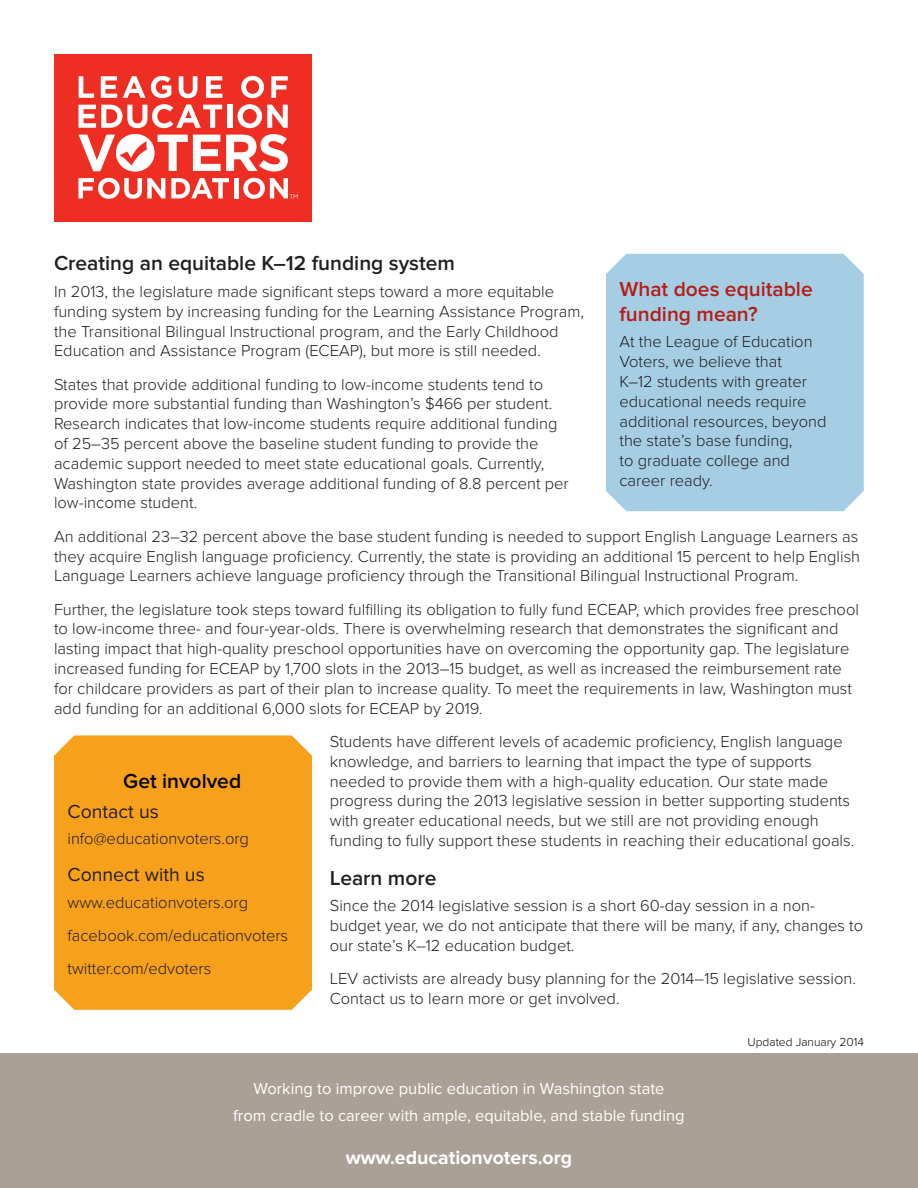
<style>
.page{position:relative;width:918px;height:1188px;background:#fff}
.page>*{position:absolute;margin:0;border:0;box-sizing:border-box;transform-origin:0 0}
.t1{font:600 21px "Proxima Nova";color:#231f20}
.t2{font:600 21px/25.2px "Proxima Nova";color:#b41d15}
.t3{font:600 21px "Proxima Nova";color:#040503}
.t4{font:700 19.5px "Proxima Nova";color:#fff}
.t5{font:19.5px "Proxima Nova";color:#231f20}
.t6{font:300 16.5px/19.8px "Proxima Nova";color:#231f20}
.t7{font:16.5px/26.5px "Proxima Nova";color:#fff;text-align:center}
.t8{font:300 12px "Proxima Nova";color:#040503}
</style>
<div class="page">
<div style="left:0;top:1053px;width:918px;height:135px;background:#aba095"></div>
<div style="left:54px;top:54px;width:258px;height:168px;background:#ee2e22"></div>
<svg style="left:79px;top:76px;width:15px;height:22px"></svg>
<svg style="left:101px;top:76px;width:16px;height:22px"></svg>
<svg style="left:123px;top:76px;width:48px;height:22px"></svg>
<svg style="left:179px;top:76px;width:18px;height:22px"></svg>
<svg style="left:206px;top:76px;width:16px;height:22px"></svg>
<svg style="left:241px;top:76px;width:23px;height:22px"></svg>
<svg style="left:271px;top:76px;width:17px;height:22px"></svg>
<svg style="left:78px;top:178px;width:87px;height:21px"></svg>
<svg style="left:171px;top:178px;width:58px;height:20px"></svg>
<hr style="left:234px;top:178px;width:4px;height:20px;background:#fff">
<svg style="left:78px;top:104px;width:144px;height:24px"></svg>
<div style="left:227px;top:105px;width:5px;height:23px;background:#fff"></div>
<svg style="left:238px;top:104px;width:50px;height:24px"></svg>
<svg style="left:79px;top:134px;width:209px;height:38px"></svg>
<svg style="left:243px;top:178px;width:55px;height:21px"></svg>
<div style="left:54px;top:735px;width:258px;height:275px;background:#f6a01b"></div>
<div style="left:606px;top:254px;width:258px;height:257px;background:#a5cee5"></div>
<p class="t1" style="left:54px;top:251px;width:403px">Creating an equitable K–12 funding system</p>
<p class="t6" style="left:54px;top:282px;width:531px">In 2013, the legislature made significant steps toward a more equitable funding system by increasing funding for the Learning Assistance Program, the Transitional Bilingual Instructional program, and the Early Childhood Education and Assistance Program (ECEAP), but more is still needed.</p>
<p class="t6" style="left:54px;top:374px;width:516px">States that provide additional funding to low-income students tend to provide more substantial funding than Washington’s $466 per student.<br>Research indicates that low-income students require additional funding of 25–35 percent above the baseline student funding to provide the academic support needed to meet state educational goals. Currently, Washington state provides average additional funding of 8.8 percent per low-income student.</p>
<p class="t6" style="left:54px;top:527px;width:808px;text-align:justify">An additional 23–32 percent above the base student funding is needed to support English Language Learners as they acquire English language proficiency. Currently, the state is providing an additional 15 percent to help English Language Learners achieve language proficiency through the Transitional Bilingual Instructional Program.</p>
<p class="t6" style="left:54px;top:599px;width:806px">Further, the legislature took steps toward fulfilling its obligation to fully fund ECEAP, which provides free preschool to low-income three- and four-year-olds. There is overwhelming research that demonstrates the significant and lasting impact that high-quality preschool opportunities have on overcoming the opportunity gap. The legislature increased funding for ECEAP by 1,700 slots in the 2013–15 budget, as well as increased the reimbursement rate for childcare providers as part of their plan to increase quality. To meet the requirements in law, Washington must add funding for an additional 6,000 slots for ECEAP by 2019.</p>
<p class="t6" style="left:330px;top:732px;width:526px">Students have different levels of academic proficiency, English language knowledge, and barriers to learning that impact the type of supports needed to provide them with a high-quality education. Our state made progress during the 2013 legislative session in better supporting students with greater educational needs, but we still are not providing enough funding to fully support these students in reaching their educational goals.</p>
<p class="t1" style="left:330px;top:866px;width:108px">Learn more</p>
<p class="t6" style="left:330px;top:896px;width:535px">Since the 2014 legislative session is a short 60-day session in a non&shy;budget year, we do not anticipate that there will be many, if any, changes to our state’s K–12 education budget.</p>
<p class="t6" style="left:330px;top:969px;width:528px">LEV activists are already busy planning for the 2014–15 legislative session.<br>Contact us to learn more or get involved.</p>
<p class="t2" style="left:620px;top:276px;width:195px">What does equitable funding mean?</p>
<p class="t6" style="left:620px;top:332px;width:208px">At the League of Education<br>Voters, we believe that<br>K–12 students with greater educational needs require additional resources, beyond the state’s base funding,<br>to graduate college and career ready.</p>
<p class="t3" style="left:123px;top:768px;width:119px">Get involved</p>
<p class="t5" style="left:68px;top:800px;width:93px">Contact us</p>
<p class="t6" style="left:68px;top:829px;width:183px">info@educationvoters.org</p>
<p class="t5" style="left:68px;top:863px;width:139px">Connect with us</p>
<p class="t6" style="left:68px;top:886px;width:222px;line-height:33.3px">www.educationvoters.org facebook.com/educationvoters twitter.com/edvoters</p>
<p class="t7" style="left:233px;top:1076px;width:453px">Working to improve public education in Washington state<br>from cradle to career with ample, equitable, and stable funding</p>
<p class="t4" style="left:346px;top:1147px;width:228px">www.educationvoters.org</p>
<p class="t8" style="left:748px;top:1035px;width:118px">Updated January 2014</p>
</div>
